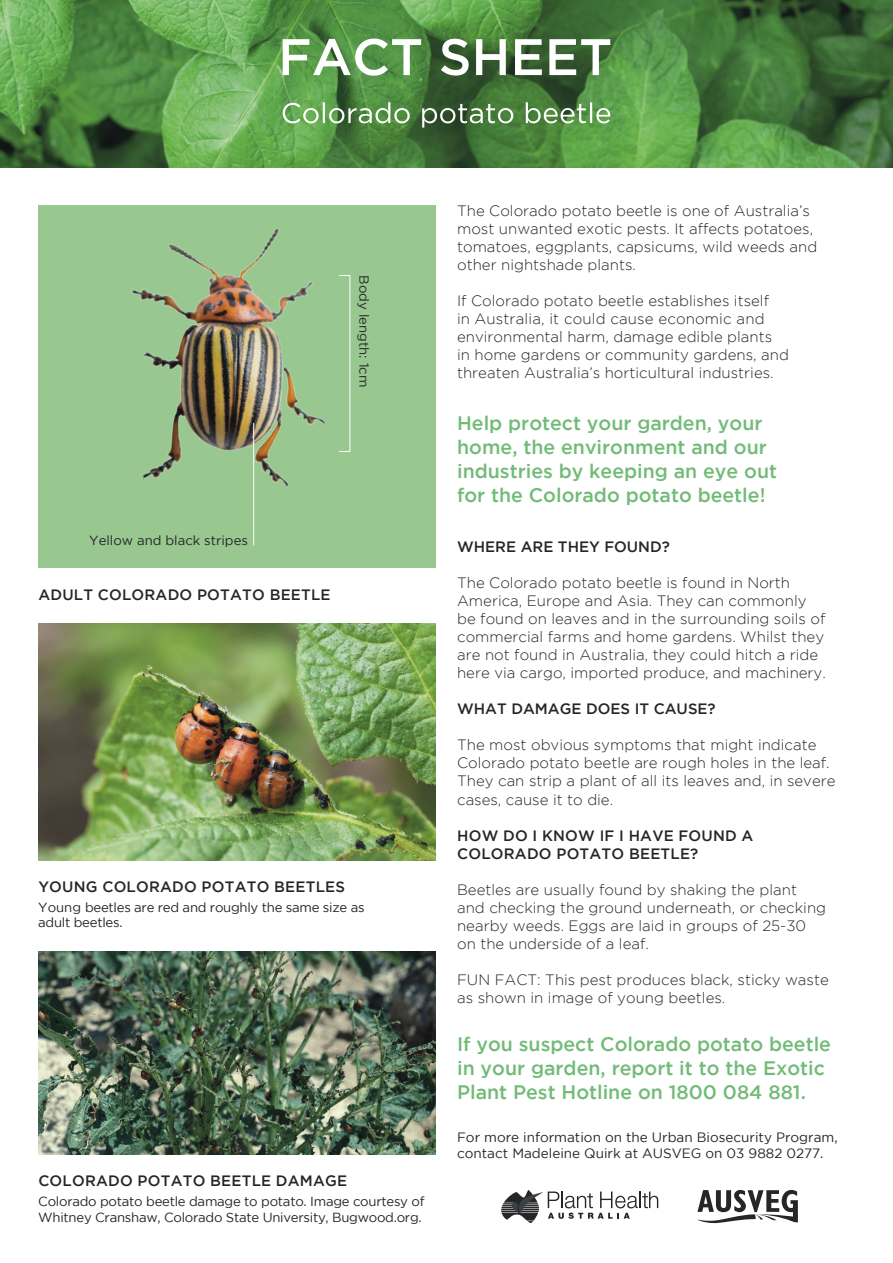
<style>
.page{position:relative;width:893px;height:1263px;background:#fff}
.page>*{position:absolute;margin:0;border:0;box-sizing:border-box;transform-origin:0 0}
.t1{font:500 19.5px/24px "Gotham";color:#72bb77}
.Paragraph_Style_1{font:300 15px/18px "Gotham";color:#262527}
.Paragraph_Style_1-2{font:500 15px/18px "Gotham";letter-spacing:.015em;color:#262527}
.Paragraph_Style_1-3{font:13.5px/16.5px "Gotham";color:#262527}
.Paragraph_Style_1-4{font:13.2px/15.8px "Gotham";letter-spacing:-.02em;color:#262527}
.Paragraph_Style_1-5{font:13.2px "Gotham";color:#262527}
</style>
<div class="page">
<div style="left:38px;top:205px;width:398px;height:363px;background:#98c790"></div>
<img style="left:131px;top:229px;width:195px;height:264px">
<img style="left:0;top:0;width:893px;height:167px">
<svg style="left:697px;top:1190px;width:101px;height:33px"></svg>
<svg style="left:283px;top:39px;width:327px;height:37px"></svg>
<img style="left:38px;top:952px;width:398px;height:202px">
<svg style="left:501px;top:1190px;width:157px;height:33px"></svg>
<hr style="left:350px;top:275px;width:1px;height:176px;background:#fff">
<hr style="left:253px;top:423px;width:1px;height:122px;background:#fff">
<svg style="left:283px;top:102px;width:327px;height:26px;background:#6c9861"></svg>
<img style="left:38px;top:623px;width:398px;height:237px">
<p class="Paragraph_Style_1-5" style="left:371px;top:275px;width:113px;rotate:90deg">Body length: 1cm</p>
<p class="Paragraph_Style_1-5" style="left:89px;top:533px;width:160px">Yellow and black stripes</p>
<p class="Paragraph_Style_1-2" style="left:38px;top:586px;width:294px">ADULT COLORADO POTATO BEETLE</p>
<p class="Paragraph_Style_1-2" style="left:38px;top:877px;width:308px">YOUNG COLORADO POTATO BEETLES</p>
<p class="Paragraph_Style_1-4" style="left:38px;top:899px;width:328px">Young beetles are red and roughly the same size as adult beetles.</p>
<p class="Paragraph_Style_1-2" style="left:38px;top:1172px;width:310px">COLORADO POTATO BEETLE DAMAGE</p>
<p class="Paragraph_Style_1-4" style="left:38px;top:1193px;width:388px">Colorado potato beetle damage to potato. Image courtesy of<br>Whitney Cranshaw, Colorado State University, Bugwood.org.</p>
<p class="Paragraph_Style_1" style="left:457px;top:202px;width:362px">The Colorado potato beetle is one of Australia’s most unwanted exotic pests. It affects potatoes, tomatoes, eggplants, capsicums, wild weeds and other nightshade plants.</p>
<p class="Paragraph_Style_1" style="left:457px;top:292px;width:333px">If Colorado potato beetle establishes itself<br>in Australia, it could cause economic and environmental harm, damage edible plants<br>in home gardens or community gardens, and threaten Australia’s horticultural industries.</p>
<p class="t1" style="left:457px;top:410px;width:321px">Help protect your garden, your home, the environment and our industries by keeping an eye out for the Colorado potato beetle!</p>
<p class="Paragraph_Style_1-2" style="left:457px;top:538px;width:214px">WHERE ARE THEY FOUND?</p>
<p class="Paragraph_Style_1" style="left:457px;top:574px;width:370px">The Colorado potato beetle is found in North America, Europe and Asia. They can commonly be found on leaves and in the surrounding soils of commercial farms and home gardens. Whilst they are not found in Australia, they could hitch a ride here via cargo, imported produce, and machinery.</p>
<p class="Paragraph_Style_1-2" style="left:457px;top:700px;width:260px">WHAT DAMAGE DOES IT CAUSE?</p>
<p class="Paragraph_Style_1" style="left:457px;top:736px;width:380px">The most obvious symptoms that might indicate Colorado potato beetle are rough holes in the leaf.<br>They can strip a plant of all its leaves and, in severe cases, cause it to die.</p>
<p class="Paragraph_Style_1-2" style="left:457px;top:826px;width:298px">HOW DO I KNOW IF I HAVE FOUND A<br>COLORADO POTATO BEETLE?</p>
<p class="Paragraph_Style_1" style="left:457px;top:880px;width:370px">Beetles are usually found by shaking the plant and checking the ground underneath, or checking nearby weeds. Eggs are laid in groups of 25-30 on the underside of a leaf.</p>
<p class="Paragraph_Style_1" style="left:457px;top:970px;width:373px">FUN FACT: This pest produces black, sticky waste as shown in image of young beetles.</p>
<p class="t1" style="left:457px;top:1032px;width:375px">If you suspect Colorado potato beetle in your garden, report it to the Exotic<br>Plant Pest Hotline on 1800 084 881.</p>
<p class="Paragraph_Style_1-3" style="left:457px;top:1128px;width:382px">For more information on the Urban Biosecurity Program, contact Madeleine Quirk at AUSVEG on 03 9882 0277.</p>
</div>
